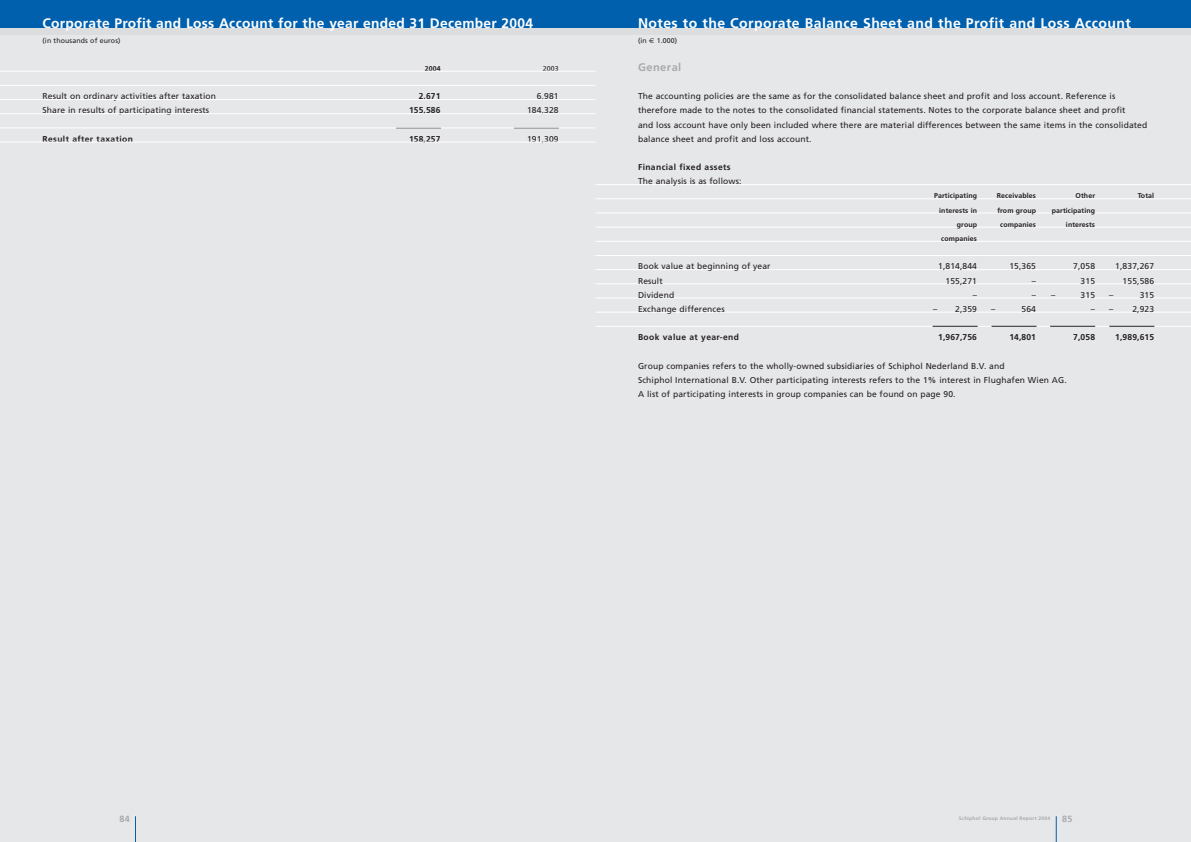
<style>
.page{position:relative;width:1191px;height:842px;background:#fff}
.page>*{position:absolute;margin:0;border:0;box-sizing:border-box;transform-origin:0 0}
.t1{font:700 14px "Frutiger";letter-spacing:.03em;color:#fff}
.t2{font:700 13.8px "Frutiger";letter-spacing:.02em;color:#fff}
.t3{font:700 11px "Frutiger";letter-spacing:.045em;color:#a8a9ad}
.t4{font:700 9px "Frutiger";color:#a8a9ad}
.t5{font:8.5px/14.2px "Frutiger";letter-spacing:.015em;color:#231f20}
.t6{font:700 8.5px "Frutiger";letter-spacing:.045em;color:#231f20}
.t7{font:700 7px "Frutiger";letter-spacing:.015em;color:#231f20}
.t8{font:7px "Frutiger";letter-spacing:.015em;color:#231f20}
.t9{font:700 5px "Frutiger";letter-spacing:.045em;color:#a8a9ad}
.s1{font-family:"Euro Sans"}
</style>
<div class="page">
<div style="left:0;top:0;width:595px;height:842px;background:#e6e7e9"></div>
<div style="left:0;top:0;width:595px;height:35px;background:#dcdddf"></div>
<div style="left:0;top:0;width:595px;height:28px;background:#0160ae"></div>
<svg style="left:135px;top:816px;width:1px;height:26px"></svg>
<div style="left:595px;top:0;width:596px;height:842px;background:#e6e7e9"></div>
<div style="left:595px;top:0;width:596px;height:35px;background:#dcdddf"></div>
<div style="left:595px;top:0;width:596px;height:28px;background:#0160ae"></div>
<svg style="left:1055px;top:816px;width:1px;height:26px"></svg>
<hr style="left:595px;top:184px;width:596px;height:1px;background:#fff">
<hr style="left:595px;top:198px;width:596px;height:1px;background:#fff">
<hr style="left:595px;top:213px;width:596px;height:1px;background:#fff">
<hr style="left:595px;top:227px;width:596px;height:1px;background:#fff">
<hr style="left:595px;top:241px;width:596px;height:1px;background:#fff">
<hr style="left:595px;top:255px;width:596px;height:1px;background:#fff">
<hr style="left:595px;top:269px;width:596px;height:1px;background:#fff">
<hr style="left:595px;top:283px;width:596px;height:1px;background:#fff">
<hr style="left:595px;top:298px;width:596px;height:1px;background:#fff">
<hr style="left:595px;top:312px;width:596px;height:1px;background:#fff">
<hr style="left:595px;top:326px;width:596px;height:1px;background:#fff">
<hr style="left:932px;top:326px;width:45px;height:1px;background:#231f20">
<hr style="left:991px;top:326px;width:45px;height:1px;background:#231f20">
<hr style="left:1050px;top:326px;width:45px;height:1px;background:#231f20">
<hr style="left:1109px;top:326px;width:45px;height:1px;background:#231f20">
<hr style="left:0;top:71px;width:595px;height:1px;background:#fff">
<hr style="left:0;top:85px;width:595px;height:1px;background:#fff">
<hr style="left:0;top:99px;width:595px;height:1px;background:#fff">
<hr style="left:0;top:113px;width:595px;height:1px;background:#fff">
<hr style="left:0;top:128px;width:595px;height:1px;background:#fff">
<hr style="left:0;top:142px;width:595px;height:1px;background:#fff">
<h2 class="t2" style="left:43px;top:15px;width:492px">Corporate Profit and Loss Account for the year ended 31 December 2004</h2>
<p class="t8" style="left:43px;top:36px;width:79px">(in thousands of euros)</p>
<p class="t7" style="left:425px;top:64px;width:17px">2004</p>
<p class="t8" style="left:543px;top:64px;width:17px">2003</p>
<p class="t5" style="left:43px;top:89px;width:175px">Result on ordinary activities after taxation</p>
<p class="t6" style="left:419px;top:91px;width:23px">2,671</p>
<p class="t5" style="left:537px;top:89px;width:23px">6,981</p>
<p class="t5" style="left:43px;top:103px;width:168px">Share in results of participating interests</p>
<p class="t6" style="left:409px;top:105px;width:33px">155,586</p>
<p class="t5" style="left:527px;top:103px;width:33px">184,328</p>
<p class="t6" style="left:43px;top:134px;width:92px">Result after taxation</p>
<p class="t6" style="left:409px;top:134px;width:33px">158,257</p>
<p class="t5" style="left:527px;top:132px;width:33px">191,309</p>
<h1 class="t1" style="left:638px;top:15px;width:494px">Notes to the Corporate Balance Sheet and the Profit and Loss Account</h1>
<p class="t3" style="left:638px;top:61px;width:45px">General</p>
<p class="t5" style="left:638px;top:89px;width:511px">The accounting policies are the same as for the consolidated balance sheet and profit and loss account. Reference is therefore made to the notes to the consolidated financial statements. Notes to the corporate balance sheet and profit<br>and loss account have only been included where there are material differences between the same items in the consolidated balance sheet and profit and loss account.</p>
<p class="t6" style="left:638px;top:162px;width:94px">Financial fixed assets</p>
<p class="t5" style="left:638px;top:174px;width:105px">The analysis is as follows:</p>
<p class="t7" style="left:934px;top:192px;width:44px">Participating</p>
<p class="t7" style="left:997px;top:192px;width:41px">Receivables</p>
<p class="t7" style="left:1075px;top:192px;width:21px">Other</p>
<p class="t7" style="left:1137px;top:192px;width:18px">Total</p>
<p class="t7" style="left:939px;top:206px;width:39px">interests in</p>
<p class="t7" style="left:997px;top:206px;width:40px">from group</p>
<p class="t7" style="left:1051px;top:206px;width:45px">participating</p>
<p class="t7" style="left:957px;top:220px;width:22px">group</p>
<p class="t7" style="left:1000px;top:220px;width:37px">companies</p>
<p class="t7" style="left:1066px;top:220px;width:31px">interests</p>
<p class="t7" style="left:941px;top:234px;width:37px">companies</p>
<p class="t5" style="left:638px;top:259px;width:134px">Book value at beginning of year</p>
<p class="t5" style="left:938px;top:259px;width:40px">1,814,844</p>
<p class="t5" style="left:1009px;top:259px;width:28px">15,365</p>
<p class="t5" style="left:1073px;top:259px;width:23px">7,058</p>
<p class="t5" style="left:1115px;top:259px;width:40px">1,837,267</p>
<p class="t5" style="left:638px;top:273px;width:26px">Result</p>
<p class="t5" style="left:945px;top:273px;width:33px">155,271</p>
<p class="t5" style="left:1031px;top:273px;width:6px">–</p>
<p class="t5" style="left:1080px;top:273px;width:16px">315</p>
<p class="t5" style="left:1122px;top:273px;width:33px">155,586</p>
<p class="t5" style="left:638px;top:288px;width:38px">Dividend</p>
<p class="t5" style="left:972px;top:288px;width:6px">–</p>
<p class="t5" style="left:1031px;top:288px;width:25px">– –</p>
<p class="t5" style="left:1080px;top:288px;width:16px">315</p>
<p class="t5" style="left:1109px;top:288px;width:6px">–</p>
<p class="t5" style="left:1139px;top:288px;width:16px">315</p>
<p class="t5" style="left:638px;top:302px;width:88px">Exchange differences</p>
<p class="t5" style="left:933px;top:302px;width:45px">– 2,359</p>
<p class="t5" style="left:991px;top:302px;width:6px">–</p>
<p class="t5" style="left:1021px;top:302px;width:16px">564</p>
<p class="t5" style="left:1090px;top:302px;width:24px">– –</p>
<p class="t5" style="left:1132px;top:302px;width:23px">2,923</p>
<p class="t6" style="left:638px;top:332px;width:102px">Book value at year-end</p>
<p class="t6" style="left:938px;top:332px;width:40px">1,967,756</p>
<p class="t6" style="left:1009px;top:332px;width:28px">14,801</p>
<p class="t6" style="left:1073px;top:332px;width:23px">7,058</p>
<p class="t6" style="left:1115px;top:332px;width:40px">1,989,615</p>
<p class="t5" style="left:638px;top:358px;width:430px">Group companies refers to the wholly-owned subsidiaries of Schiphol Nederland B.V. and<br>Schiphol International B.V. Other participating interests refers to the 1% interest in Flughafen Wien AG.<br>A list of participating interests in group companies can be found on page 90.</p>
<p class="t8" style="left:638px;top:36px;width:41px">(in <span class="s1">€</span> 1.000)</p>
<p class="t4" style="left:119px;top:814px;width:12px">84</p>
<p class="t9" style="left:959px;top:815px;width:93px">Schiphol Group Annual Report 2004</p>
<p class="t4" style="left:1062px;top:814px;width:12px">85</p>
</div>
